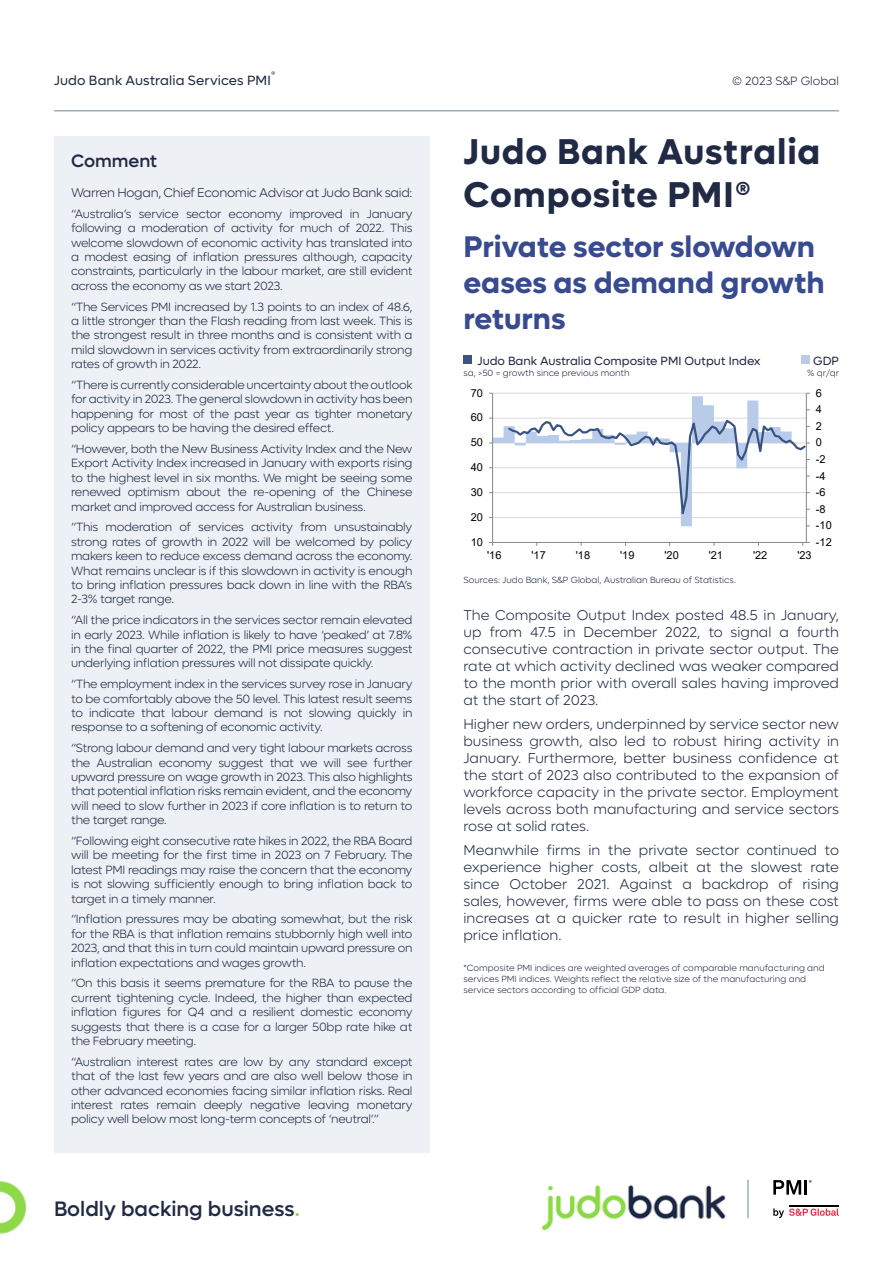
<style>
.page{position:relative;width:893px;height:1263px;background:#fff}
.page>*{position:absolute;margin:0;border:0;box-sizing:border-box;transform-origin:0 0}
.t1{font:700 36px/43.2px "Lufga JB";letter-spacing:.025em;color:#202a44}
.t2{font:700 30px/36px "Lufga JB";color:#394b90}
.t3{font:500 21px "Lufga JB";color:#202a44}
.t4{font:500 18px "Lufga JB";color:#202a44}
.t5{font:300 14.25px/17.1px "Lufga JB";color:#202a44;text-align:justify}
.t6{font:13.5px "Lufga JB";letter-spacing:.01em;color:#202a44}
.t7{font:300 12.75px "Lufga JB";letter-spacing:-.02em;color:#202a44}
.t8{font:300 12px/14.4px "Lufga JB";letter-spacing:-.02em;color:#202a44;text-align:justify}
.t9{font:12px "Lufga JB";color:#202a44}
.t10{font:300 12px "Lufga JB";color:#202a44}
.t11{font:10.95px "Arial";color:#000}
.t12{font:9.45px "Lufga JB";color:#202a44}
.t13{font:300 9px/10.8px "Lufga JB";color:#202a44}
.s1{color:#93da49}
</style>
<div class="page">
<hr style="left:54px;top:111px;width:785px;height:1px;background:#708597">
<hr style="left:806px;top:393px;width:1px;height:149px;background:#868686">
<hr style="left:492px;top:393px;width:1px;height:149px;background:#868686">
<hr style="left:493px;top:542px;width:313px;height:1px;background:#868686">
<svg style="left:489px;top:393px;width:321px;height:135px"></svg>
<div style="left:463px;top:356px;width:9px;height:8px;background:#395382"></div>
<div style="left:801px;top:356px;width:9px;height:8px;background:#b8ccea"></div>
<div style="left:54px;top:136px;width:376px;height:51px;background:#edf0f5"></div>
<div style="left:54px;top:187px;width:375px;height:965px;background:#edf0f5"></div>
<img style="left:541px;top:1179px;width:207px;height:52px">
<hr style="left:748px;top:1180px;width:1px;height:38px;background:#708597">
<img style="left:0;top:1181px;width:27px;height:53px">
<svg style="left:773px;top:1208px;width:66px;height:10px"></svg>
<hr style="left:789px;top:1205px;width:50px;height:1px;background:#000">
<svg style="left:773px;top:1180px;width:39px;height:14px"></svg>
<p class="t12" style="left:271px;top:70px;width:6px">®</p>
<p class="t6" style="left:54px;top:73px;width:218px">Judo Bank Australia Services PMI</p>
<h3 class="t4" style="left:71px;top:150px;width:88px">Comment</h3>
<p class="t7" style="left:71px;top:186px;width:343px">Warren Hogan, Chief Economic Advisor at Judo Bank said:</p>
<p class="t8" style="left:71px;top:207px;width:343px">“Australia’s service sector economy improved in January following a moderation of activity for much of 2022. This welcome slowdown of economic activity has translated into a modest easing of inflation pressures although, capacity constraints, particularly in the labour market, are still evident across the economy as we start 2023.</p>
<p class="t8" style="left:71px;top:299px;width:343px">“The Services PMI increased by 1.3 points to an index of 48.6, a little stronger than the Flash reading from last week. This is the strongest result in three months and is consistent with a mild slowdown in services activity from extraordinarily strong rates of growth in 2022.</p>
<p class="t8" style="left:71px;top:378px;width:343px">“There is currently considerable uncertainty about the outlook for activity in 2023. The general slowdown in activity has been happening for most of the past year as tighter monetary policy appears to be having the desired effect.</p>
<p class="t8" style="left:71px;top:442px;width:343px">“However, both the New Business Activity Index and the New Export Activity Index increased in January with exports rising to the highest level in six months. We might be seeing some renewed optimism about the re-opening of the Chinese market and improved access for Australian business.</p>
<p class="t8" style="left:71px;top:520px;width:343px">“This moderation of services activity from unsustainably strong rates of growth in 2022 will be welcomed by policy makers keen to reduce excess demand across the economy.<br>What remains unclear is if this slowdown in activity is enough to bring inflation pressures back down in line with the RBA’s 2-3% target range.</p>
<p class="t8" style="left:71px;top:613px;width:343px">“All the price indicators in the services sector remain elevated in early 2023. While inflation is likely to have ‘peaked’ at 7.8% in the final quarter of 2022, the PMI price measures suggest underlying inflation pressures will not dissipate quickly.</p>
<p class="t8" style="left:71px;top:677px;width:343px">“The employment index in the services survey rose in January to be comfortably above the 50 level. This latest result seems to indicate that labour demand is not slowing quickly in response to a softening of economic activity.</p>
<p class="t8" style="left:71px;top:741px;width:343px">“Strong labour demand and very tight labour markets across the Australian economy suggest that we will see further upward pressure on wage growth in 2023. This also highlights that potential inflation risks remain evident, and the economy will need to slow further in 2023 if core inflation is to return to the target range.</p>
<p class="t8" style="left:71px;top:834px;width:343px">“Following eight consecutive rate hikes in 2022, the RBA Board will be meeting for the first time in 2023 on 7 February. The latest PMI readings may raise the concern that the economy is not slowing sufficiently enough to bring inflation back to target in a timely manner.</p>
<p class="t8" style="left:71px;top:912px;width:343px">“Inflation pressures may be abating somewhat, but the risk for the RBA is that inflation remains stubbornly high well into 2023, and that this in turn could maintain upward pressure on inflation expectations and wages growth.</p>
<p class="t8" style="left:71px;top:976px;width:343px">“On this basis it seems premature for the RBA to pause the current tightening cycle. Indeed, the higher than expected inflation figures for Q4 and a resilient domestic economy suggests that there is a case for a larger 50bp rate hike at the February meeting.</p>
<p class="t8" style="left:71px;top:1054px;width:343px">“Australian interest rates are low by any standard except that of the last few years and are also well below those in other advanced economies facing similar inflation risks. Real interest rates remain deeply negative leaving monetary policy well below most long-term concepts of ‘neutral’.”</p>
<h3 class="t3" style="left:54px;top:1196px;width:247px">Boldly backing business<span class="s1">.</span></h3>
<p class="t10" style="left:732px;top:74px;width:108px">© 2023 S&amp;P Global</p>
<h1 class="t1" style="left:463px;top:130px;width:358px">Judo Bank Australia<br>Composite PMI®</h1>
<h2 class="t2" style="left:463px;top:228px;width:363px">Private sector slowdown eases as demand growth returns</h2>
<p class="t9" style="left:477px;top:354px;width:285px">Judo Bank Australia Composite PMI Output Index</p>
<p class="t13" style="left:463px;top:368px;width:168px">sa, &gt;50 = growth since previous month</p>
<p class="t11" style="left:471px;top:385px;width:14px">70</p>
<p class="t11" style="left:471px;top:410px;width:14px">60</p>
<p class="t11" style="left:471px;top:435px;width:14px">50</p>
<p class="t11" style="left:471px;top:460px;width:14px">40</p>
<p class="t11" style="left:471px;top:485px;width:14px">30</p>
<p class="t11" style="left:471px;top:510px;width:14px">20</p>
<p class="t11" style="left:471px;top:534px;width:14px">10</p>
<p class="t9" style="left:813px;top:354px;width:27px">GDP</p>
<p class="t13" style="left:807px;top:368px;width:33px">% qr/qr</p>
<p class="t11" style="left:816px;top:385px;width:8px">6</p>
<p class="t11" style="left:816px;top:402px;width:8px">4</p>
<p class="t11" style="left:816px;top:418px;width:8px">2</p>
<p class="t11" style="left:816px;top:435px;width:8px">0</p>
<p class="t11" style="left:816px;top:452px;width:11px">-2</p>
<p class="t11" style="left:816px;top:468px;width:11px">-4</p>
<p class="t11" style="left:816px;top:485px;width:11px">-6</p>
<p class="t11" style="left:816px;top:501px;width:11px">-8</p>
<p class="t11" style="left:816px;top:518px;width:17px">-10</p>
<p class="t11" style="left:816px;top:534px;width:17px">-12</p>
<p class="t11" style="left:487px;top:548px;width:16px">'16</p>
<p class="t11" style="left:531px;top:548px;width:16px">'17</p>
<p class="t11" style="left:576px;top:548px;width:16px">'18</p>
<p class="t11" style="left:620px;top:548px;width:16px">'19</p>
<p class="t11" style="left:664px;top:548px;width:16px">'20</p>
<p class="t11" style="left:709px;top:548px;width:16px">'21</p>
<p class="t11" style="left:753px;top:548px;width:16px">'22</p>
<p class="t11" style="left:797px;top:548px;width:16px">'23</p>
<p class="t13" style="left:463px;top:575px;width:274px">Sources: Judo Bank, S&amp;P Global, Australian Bureau of Statistics.</p>
<p class="t5" style="left:463px;top:606px;width:377px">The Composite Output Index posted 48.5 in January, up from 47.5 in December 2022, to signal a fourth consecutive contraction in private sector output. The rate at which activity declined was weaker compared to the month prior with overall sales having improved at the start of 2023.</p>
<p class="t5" style="left:463px;top:715px;width:377px">Higher new orders, underpinned by service sector new business growth, also led to robust hiring activity in January. Furthermore, better business confidence at the start of 2023 also contributed to the expansion of workforce capacity in the private sector. Employment levels across both manufacturing and service sectors rose at solid rates.</p>
<p class="t5" style="left:463px;top:841px;width:377px">Meanwhile firms in the private sector continued to experience higher costs, albeit at the slowest rate since October 2021. Against a backdrop of rising sales, however, firms were able to pass on these cost increases at a quicker rate to result in higher selling price inflation.</p>
<p class="t13" style="left:463px;top:963px;width:363px">*Composite PMI indices are weighted averages of comparable manufacturing and services PMI indices. Weights reflect the relative size of the manufacturing and service sectors according to official GDP data.</p>
</div>
